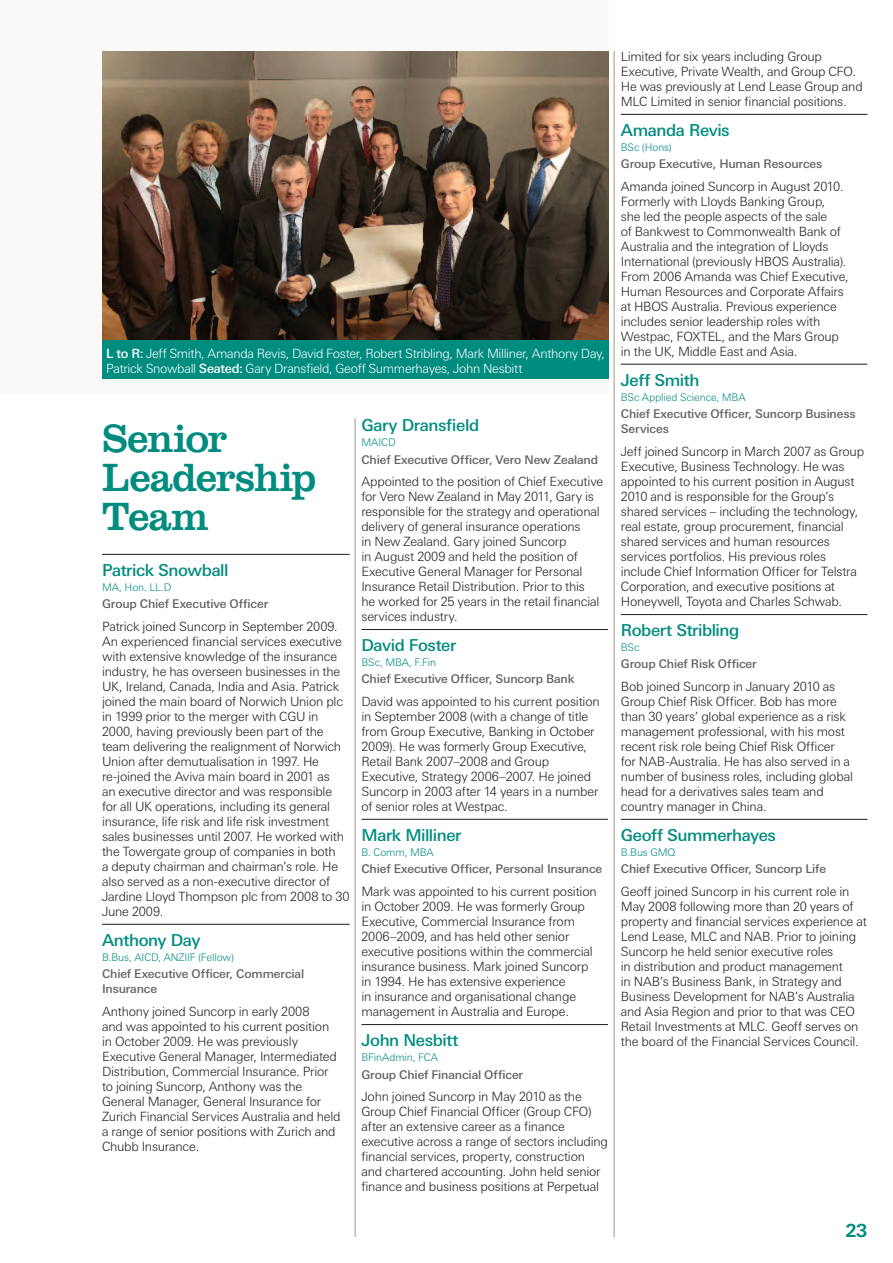
<style>
.page{position:relative;width:893px;height:1263px;background:#fff}
.page>*{position:absolute;margin:0;border:0;box-sizing:border-box;transform-origin:0 0}
.t1{font:40.5px/39px "Clarendon BT";letter-spacing:-.03em;color:#008c7f}
.t2{font:700 18px "LT Univers Basic";color:#008c7f}
.t3{font:500 16.5px "LT Univers Basic";letter-spacing:-.025em;color:#008c7f}
.t4{font:300 12.75px/15px "LT Univers Basic";letter-spacing:-.015em;color:#231f20}
.t5{font:300 12.75px/15px "LT Univers Basic";letter-spacing:-.025em;color:#fff}
.t6{font:500 12px/15px "LT Univers Basic";letter-spacing:-.01em;color:#636366}
.t7{font:300 10.5px "LT Univers Basic";letter-spacing:-.01em;color:#008c7f}
.s1{font-weight:500}
</style>
<div class="page">
<div style="left:0;top:0;width:608px;height:394px;background:#faf9f8"></div>
<hr style="left:102px;top:554px;width:248px;height:1px;background:#231f20">
<hr style="left:102px;top:924px;width:248px;height:1px;background:#231f20">
<hr style="left:361px;top:629px;width:247px;height:1px;background:#231f20">
<hr style="left:361px;top:819px;width:247px;height:1px;background:#231f20">
<hr style="left:361px;top:1024px;width:247px;height:1px;background:#231f20">
<hr style="left:621px;top:114px;width:246px;height:1px;background:#231f20">
<hr style="left:621px;top:364px;width:246px;height:1px;background:#231f20">
<hr style="left:621px;top:614px;width:246px;height:1px;background:#231f20">
<hr style="left:621px;top:819px;width:246px;height:1px;background:#231f20">
<img style="left:102px;top:51px;width:506px;height:290px">
<hr style="left:614px;top:51px;width:1px;height:1186px;background:#a19689">
<hr style="left:355px;top:419px;width:1px;height:818px;background:#a19689">
<div style="left:102px;top:341px;width:506px;height:38px;background:#008c7f"></div>
<p class="t5" style="left:106px;top:345px;width:500px"><span class="s1">L to R:</span> Jeff Smith, Amanda Revis, David Foster, Robert Stribling, Mark Milliner, Anthony Day,<br>Patrick Snowball <span class="s1">Seated:</span> Gary Dransfield, Geoff Summerhayes, John Nesbitt</p>
<h1 class="t1" style="left:102px;top:417px;width:216px">Senior<br>Leadership<br>Team</h1>
<p class="t3" style="left:102px;top:560px;width:128px">Patrick Snowball</p>
<p class="t7" style="left:102px;top:581px;width:71px">MA, Hon. LL.D</p>
<p class="t6" style="left:102px;top:596px;width:168px">Group Chief Executive Officer</p>
<p class="t4" style="left:102px;top:619px;width:249px">Patrick joined Suncorp in September 2009.<br>An experienced financial services executive with extensive knowledge of the insurance industry, he has overseen businesses in the UK, Ireland, Canada, India and Asia. Patrick joined the main board of Norwich Union plc in 1999 prior to the merger with CGU in 2000, having previously been part of the team delivering the realignment of Norwich Union after demutualisation in 1997. He re-joined the Aviva main board in 2001 as<br>an executive director and was responsible for all UK operations, including its general insurance, life risk and life risk investment sales businesses until 2007. He worked with the Towergate group of companies in both<br>a deputy chairman and chairman’s role. He also served as a non-executive director of Jardine Lloyd Thompson plc from 2008 to 30<br>June 2009.</p>
<p class="t3" style="left:102px;top:930px;width:100px">Anthony Day</p>
<p class="t7" style="left:102px;top:951px;width:134px">B.Bus, AICD, ANZIIF (Fellow)</p>
<p class="t6" style="left:102px;top:966px;width:204px">Chief Executive Officer, Commercial<br>Insurance</p>
<p class="t4" style="left:102px;top:1004px;width:240px">Anthony joined Suncorp in early 2008<br>and was appointed to his current position in October 2009. He was previously Executive General Manager, Intermediated Distribution, Commercial Insurance. Prior to joining Suncorp, Anthony was the General Manager, General Insurance for Zurich Financial Services Australia and held a range of senior positions with Zurich and Chubb Insurance.</p>
<p class="t3" style="left:361px;top:416px;width:119px">Gary Dransfield</p>
<p class="t7" style="left:361px;top:436px;width:36px">MAICD</p>
<p class="t6" style="left:361px;top:452px;width:238px">Chief Executive Officer, Vero New Zealand</p>
<p class="t4" style="left:361px;top:474px;width:243px">Appointed to the position of Chief Executive for Vero New Zealand in May 2011, Gary is responsible for the strategy and operational delivery of general insurance operations<br>in New Zealand. Gary joined Suncorp<br>in August 2009 and held the position of Executive General Manager for Personal Insurance Retail Distribution. Prior to this<br>he worked for 25 years in the retail financial services industry.</p>
<p class="t3" style="left:361px;top:636px;width:96px">David Foster</p>
<p class="t7" style="left:361px;top:656px;width:76px">BSc, MBA, F.Fin</p>
<p class="t6" style="left:361px;top:672px;width:215px">Chief Executive Officer, Suncorp Bank</p>
<p class="t4" style="left:361px;top:694px;width:240px">David was appointed to his current position in September 2008 (with a change of title from Group Executive, Banking in October 2009). He was formerly Group Executive, Retail Bank 2007–2008 and Group Executive, Strategy 2006–2007. He joined Suncorp in 2003 after 14 years in a number of senior roles at Westpac.</p>
<p class="t3" style="left:361px;top:825px;width:102px">Mark Milliner</p>
<p class="t7" style="left:361px;top:846px;width:74px">B. Comm, MBA</p>
<p class="t6" style="left:361px;top:861px;width:242px">Chief Executive Officer, Personal Insurance</p>
<p class="t4" style="left:361px;top:884px;width:237px">Mark was appointed to his current position in October 2009. He was formerly Group Executive, Commercial Insurance from 2006–2009, and has held other senior executive positions within the commercial insurance business. Mark joined Suncorp in 1994. He has extensive experience<br>in insurance and organisational change management in Australia and Europe.</p>
<p class="t3" style="left:361px;top:1031px;width:99px">John Nesbitt</p>
<p class="t7" style="left:361px;top:1051px;width:78px">BFinAdmin, FCA</p>
<p class="t6" style="left:361px;top:1067px;width:163px">Group Chief Financial Officer</p>
<p class="t4" style="left:361px;top:1089px;width:248px">John joined Suncorp in May 2010 as the Group Chief Financial Officer (Group CFO) after an extensive career as a finance executive across a range of sectors including financial services, property, construction and chartered accounting. John held senior finance and business positions at Perpetual</p>
<p class="t4" style="left:621px;top:49px;width:243px">Limited for six years including Group Executive, Private Wealth, and Group CFO.<br>He was previously at Lend Lease Group and MLC Limited in senior financial positions.</p>
<p class="t3" style="left:621px;top:120px;width:110px">Amanda Revis</p>
<p class="t7" style="left:621px;top:141px;width:53px">BSc (Hons)</p>
<p class="t6" style="left:621px;top:156px;width:203px">Group Executive, Human Resources</p>
<p class="t4" style="left:621px;top:179px;width:229px">Amanda joined Suncorp in August 2010.<br>Formerly with Lloyds Banking Group,<br>she led the people aspects of the sale<br>of Bankwest to Commonwealth Bank of Australia and the integration of Lloyds International (previously HBOS Australia).<br>From 2006 Amanda was Chief Executive, Human Resources and Corporate Affairs at HBOS Australia. Previous experience includes senior leadership roles with Westpac, FOXTEL, and the Mars Group in the UK, Middle East and Asia.</p>
<p class="t3" style="left:621px;top:370px;width:80px">Jeff Smith</p>
<p class="t7" style="left:621px;top:391px;width:126px">BSc Applied Science, MBA</p>
<p class="t6" style="left:621px;top:406px;width:236px">Chief Executive Officer, Suncorp Business<br>Services</p>
<p class="t4" style="left:621px;top:444px;width:245px">Jeff joined Suncorp in March 2007 as Group Executive, Business Technology. He was appointed to his current position in August 2010 and is responsible for the Group’s shared services – including the technology, real estate, group procurement, financial shared services and human resources services portfolios. His previous roles include Chief Information Officer for Telstra Corporation, and executive positions at Honeywell, Toyota and Charles Schwab.</p>
<p class="t3" style="left:621px;top:621px;width:120px">Robert Stribling</p>
<p class="t7" style="left:621px;top:641px;width:20px">BSc</p>
<p class="t6" style="left:621px;top:657px;width:137px">Group Chief Risk Officer</p>
<p class="t4" style="left:621px;top:679px;width:234px">Bob joined Suncorp in January 2010 as Group Chief Risk Officer. Bob has more than 30 years’ global experience as a risk management professional, with his most recent risk role being Chief Risk Officer for NAB-Australia. He has also served in a number of business roles, including global head for a derivatives sales team and country manager in China.</p>
<p class="t3" style="left:621px;top:825px;width:157px">Geoff Summerhayes</p>
<p class="t7" style="left:621px;top:846px;width:56px">B.Bus GMQ</p>
<p class="t6" style="left:621px;top:861px;width:207px">Chief Executive Officer, Suncorp Life</p>
<p class="t4" style="left:621px;top:883px;width:247px">Geoff joined Suncorp in his current role in May 2008 following more than 20 years of property and financial services experience at Lend Lease, MLC and NAB. Prior to joining Suncorp he held senior executive roles<br>in distribution and product management<br>in NAB’s Business Bank, in Strategy and Business Development for NAB’s Australia and Asia Region and prior to that was CEO Retail Investments at MLC. Geoff serves on the board of the Financial Services Council.</p>
<h2 class="t2" style="left:845px;top:1220px;width:23px">23</h2>
</div>
